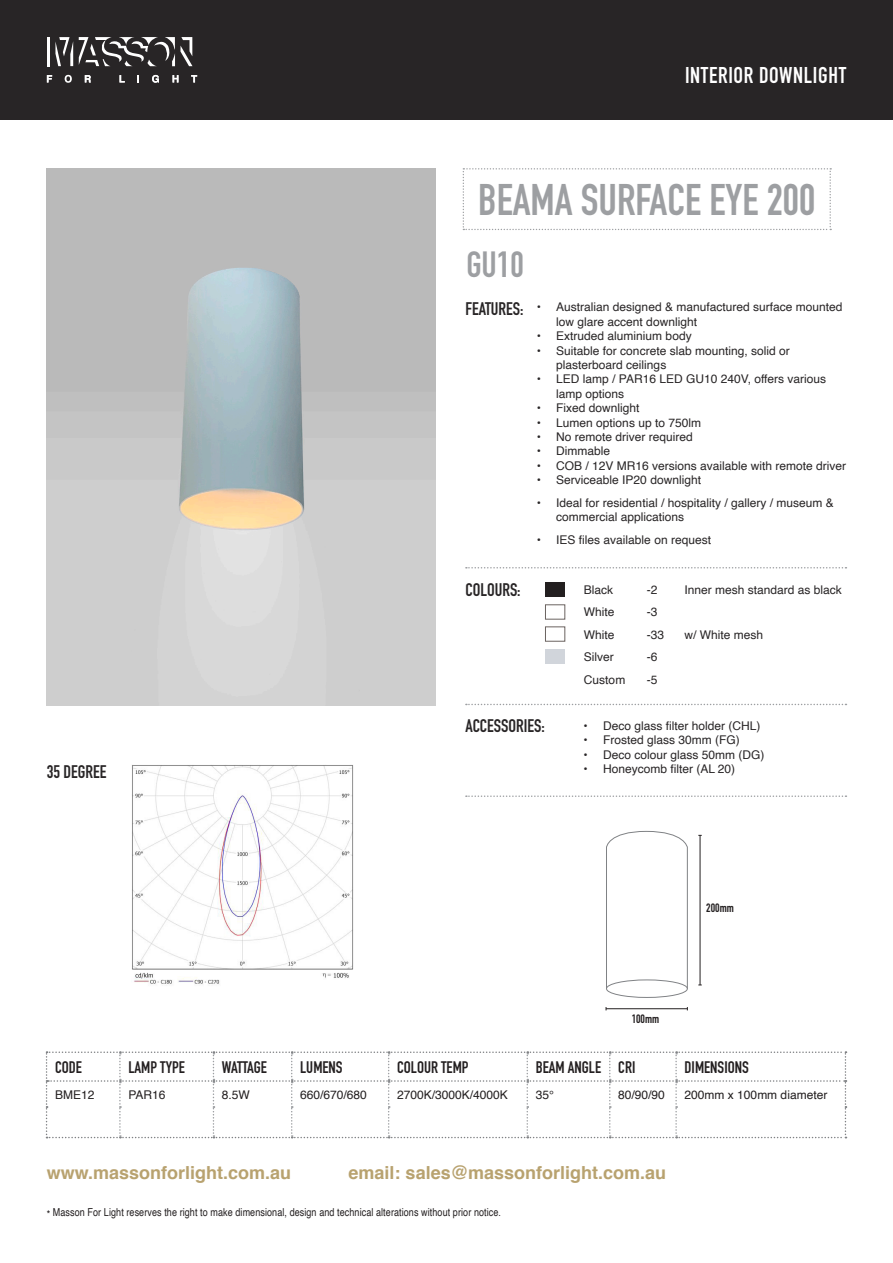
<style>
.page{position:relative;width:893px;height:1263px;background:#fff}
.page>*{position:absolute;margin:0;border:0;box-sizing:border-box;transform-origin:0 0}
.t1{font:43.65px "DIN Engschrift Std";color:#9d9fa2}
.t2{font:36px "DIN Engschrift Std";color:#9d9fa2}
.t3{font:22.5px "DIN Engschrift Std";letter-spacing:.03em;color:#fff}
.t4{font:700 18px "Helvetica";color:#b8a26f}
.t5{font:18px "DIN Engschrift Std";color:#282526}
.t6{font:16.5px "DIN Engschrift Std";color:#231f20}
.t7{font:12px/14.4px "Helvetica";color:#282526}
.t8{font:12px "Helvetica";color:#231f20}
.t9{font:12px "DIN Engschrift Std";color:#231f20}
.t10{font:10.95px "Helvetica";letter-spacing:.01em;color:#231f20;scale:.82 1}
</style>
<div class="page">
<div style="left:0;top:0;width:893px;height:119px;background:#282526"></div>
<hr style="left:47px;top:37px;width:2px;height:29px;background:#fff">
<svg style="left:55px;top:37px;width:18px;height:29px"></svg>
<svg style="left:79px;top:37px;width:113px;height:29px"></svg>
<svg style="left:47px;top:75px;width:5px;height:8px"></svg>
<svg style="left:65px;top:75px;width:7px;height:8px"></svg>
<svg style="left:85px;top:75px;width:6px;height:8px"></svg>
<svg style="left:119px;top:75px;width:6px;height:8px"></svg>
<svg style="left:137px;top:75px;width:2px;height:8px"></svg>
<svg style="left:152px;top:75px;width:7px;height:8px"></svg>
<svg style="left:172px;top:75px;width:7px;height:8px"></svg>
<svg style="left:191px;top:75px;width:6px;height:8px"></svg>
<svg style="left:606px;top:831px;width:82px;height:156px"></svg>
<div style="left:606px;top:979px;width:82px;height:19px;border:1px solid #808285;border-radius:50%"></div>
<hr style="left:700px;top:835px;width:1px;height:150px;background:#231f20">
<hr style="left:606px;top:1008px;width:81px;height:1px;background:#231f20">
<svg style="left:463px;top:168px;width:368px;height:62px"></svg>
<svg style="left:466px;top:704px;width:380px;height:1px"></svg>
<svg style="left:466px;top:795px;width:380px;height:2px"></svg>
<svg style="left:466px;top:567px;width:380px;height:1px"></svg>
<div style="left:545px;top:605px;width:20px;height:14px;background:#fff;border:1px solid #6b6360"></div>
<div style="left:545px;top:627px;width:20px;height:14px;background:#fff;border:1px solid #6b6360"></div>
<div style="left:545px;top:583px;width:20px;height:14px;background:#231f20"></div>
<div style="left:545px;top:649px;width:20px;height:14px;background:#d1d5db"></div>
<img style="left:132px;top:765px;width:221px;height:219px">
<svg style="left:46px;top:1051px;width:800px;height:87px"></svg>
<p class="t3" style="left:685px;top:62px;width:163px">INTERIOR DOWNLIGHT</p>
<p class="t1" style="left:478px;top:174px;width:339px">BEAMA SURFACE EYE 200</p>
<p class="t5" style="left:47px;top:761px;width:61px">35 DEGREE</p>
<p class="t2" style="left:466px;top:243px;width:59px">GU10</p>
<p class="t5" style="left:465px;top:298px;width:60px">FEATURES:</p>
<p class="t7" style="left:556px;top:300px;width:288px;text-indent:-20px">• Australian designed &amp; manufactured surface mounted low glare accent downlight</p>
<p class="t7" style="left:537px;top:329px;width:156px">• Extruded aluminium body</p>
<p class="t7" style="left:556px;top:343px;width:235px;text-indent:-20px">• Suitable for concrete slab mounting, solid or plasterboard ceilings</p>
<p class="t7" style="left:556px;top:372px;width:271px;text-indent:-20px">• LED lamp / PAR16 LED GU10 240V, offers various lamp options</p>
<p class="t7" style="left:537px;top:401px;width:104px">• Fixed downlight</p>
<p class="t7" style="left:537px;top:415px;width:166px">• Lumen options up to 750lm</p>
<p class="t7" style="left:537px;top:430px;width:158px">• No remote driver required</p>
<p class="t7" style="left:537px;top:444px;width:75px">• Dimmable</p>
<p class="t7" style="left:537px;top:459px;width:311px">• COB / 12V MR16 versions available with remote driver</p>
<p class="t7" style="left:537px;top:473px;width:166px">• Serviceable IP20 downlight</p>
<p class="t7" style="left:556px;top:496px;width:279px;text-indent:-20px">• Ideal for residential / hospitality / gallery / museum &amp; commercial applications</p>
<p class="t7" style="left:537px;top:533px;width:176px">• IES files available on request</p>
<p class="t5" style="left:465px;top:580px;width:57px">COLOURS:</p>
<p class="t7" style="left:584px;top:583px;width:31px">Black</p>
<p class="t7" style="left:647px;top:583px;width:12px">-2</p>
<p class="t7" style="left:684px;top:583px;width:159px">Inner mesh standard as black</p>
<p class="t7" style="left:584px;top:605px;width:32px">White</p>
<p class="t7" style="left:647px;top:605px;width:12px">-3</p>
<p class="t7" style="left:584px;top:628px;width:32px">White</p>
<p class="t7" style="left:647px;top:628px;width:19px">-33</p>
<p class="t7" style="left:684px;top:628px;width:80px">w/ White mesh</p>
<p class="t7" style="left:584px;top:650px;width:31px">Silver</p>
<p class="t7" style="left:647px;top:650px;width:12px">-6</p>
<p class="t7" style="left:584px;top:673px;width:43px">Custom</p>
<p class="t7" style="left:647px;top:673px;width:12px">-5</p>
<p class="t7" style="left:583px;top:719px;width:178px">• Deco glass filter holder (CHL)</p>
<p class="t7" style="left:583px;top:733px;width:158px">• Frosted glass 30mm (FG)</p>
<p class="t7" style="left:583px;top:748px;width:182px">• Deco colour glass 50mm (DG)</p>
<p class="t7" style="left:583px;top:762px;width:153px">• Honeycomb filter (AL 20)</p>
<p class="t5" style="left:465px;top:715px;width:81px">ACCESSORIES:</p>
<p class="t9" style="left:632px;top:1011px;width:29px">100mm</p>
<p class="t9" style="left:706px;top:901px;width:29px">200mm</p>
<p class="t6" style="left:55px;top:1057px;width:28px">CODE</p>
<p class="t6" style="left:128px;top:1057px;width:58px">LAMP TYPE</p>
<p class="t6" style="left:222px;top:1057px;width:46px">WATTAGE</p>
<p class="t6" style="left:300px;top:1057px;width:44px">LUMENS</p>
<p class="t6" style="left:397px;top:1057px;width:73px">COLOUR TEMP</p>
<p class="t6" style="left:536px;top:1057px;width:67px">BEAM ANGLE</p>
<p class="t6" style="left:618px;top:1057px;width:19px">CRI</p>
<p class="t6" style="left:685px;top:1057px;width:66px">DIMENSIONS</p>
<p class="t8" style="left:55px;top:1085px;width:41px">BME12</p>
<p class="t8" style="left:128px;top:1085px;width:39px">PAR16</p>
<p class="t8" style="left:222px;top:1085px;width:30px">8.5W</p>
<p class="t8" style="left:300px;top:1085px;width:68px">660/670/680</p>
<p class="t8" style="left:397px;top:1085px;width:112px">2700K/3000K/4000K</p>
<p class="t8" style="left:536px;top:1085px;width:20px">35°</p>
<p class="t8" style="left:618px;top:1085px;width:48px">80/90/90</p>
<p class="t8" style="left:685px;top:1085px;width:144px">200mm x 100mm diameter</p>
<p class="t4" style="left:349px;top:1158px;width:319px">email: sales@massonforlight.com.au</p>
<p class="t10" style="left:47px;top:1204px;width:555px">* Masson For Light reserves the right to make dimensional, design and technical alterations without prior notice.</p>
<p class="t4" style="left:47px;top:1158px;width:246px">www.massonforlight.com.au</p>
</div>
